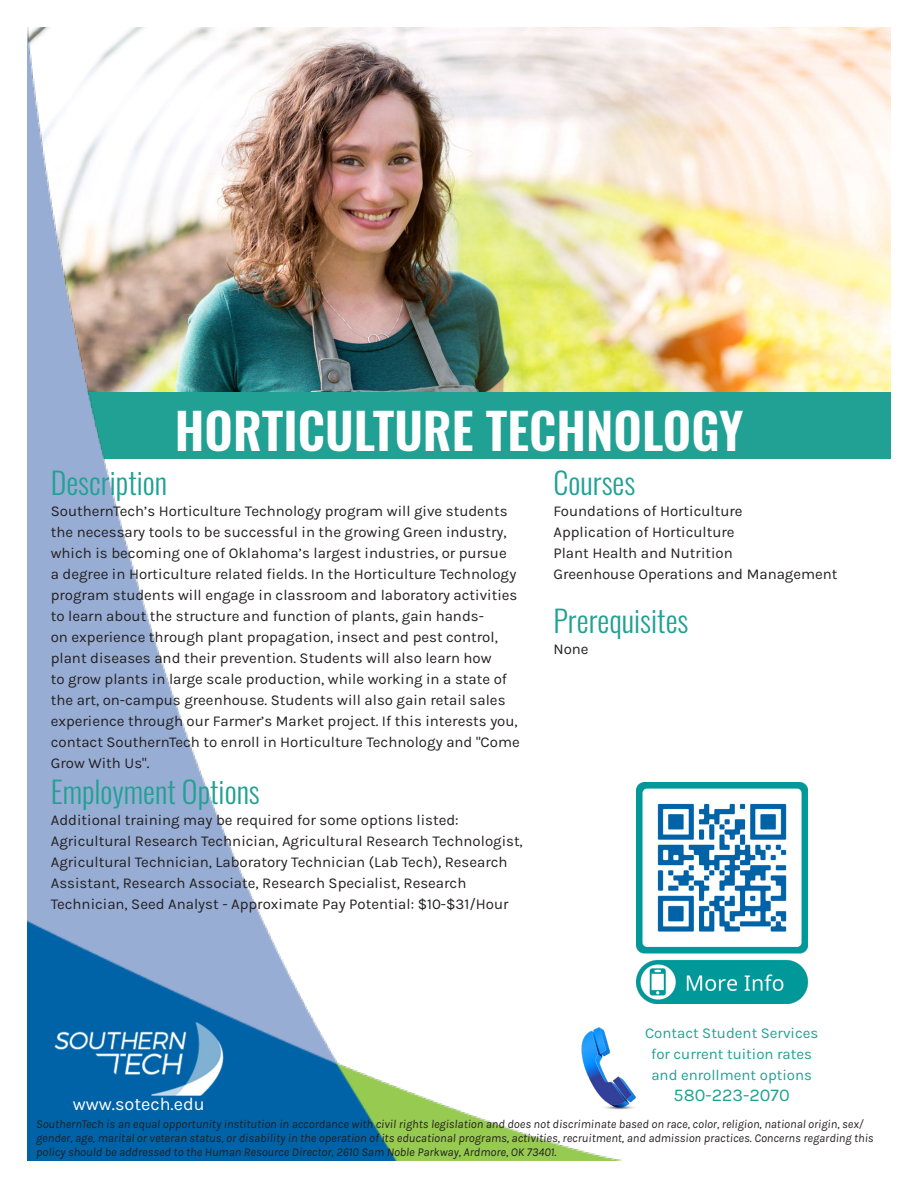
<style>
.page{position:relative;width:918px;height:1188px;background:#fff}
.page>*{position:absolute;margin:0;border:0;box-sizing:border-box;transform-origin:0 0}
.t1{font:600 49.5px "Oswald";color:#fff}
.t2{font:300 30px "Oswald";color:#21a193}
.t3{font:18px "Karla";color:#fff}
.t4{font:18px "Karla";color:#21a193}
.t5{font:15px/21px "Karla";color:#231f20}
.t6{font:15px "Karla";color:#21a193}
.t7{font:italic 12px/14.4px "Karla";color:#231f20}
</style>
<div class="page">
<img style="left:27px;top:27px;width:864px;height:1134px">
<img style="left:577px;top:1024px;width:62px;height:87px">
<img style="left:51px;top:1019px;width:176px;height:76px">
<img style="left:637px;top:783px;width:171px;height:221px">
<p class="t1" style="left:175px;top:387px;width:570px">HORTICULTURE TECHNOLOGY</p>
<p class="t2" style="left:51px;top:456px;width:118px">Description</p>
<p class="t5" style="left:51px;top:500px;width:470px">SouthernTech’s Horticulture Technology program will give students the necessary tools to be successful in the growing Green industry, which is becoming one of Oklahoma’s largest industries, or pursue<br>a degree in Horticulture related fields. In the Horticulture Technology program students will engage in classroom and laboratory activities to learn about the structure and function of plants, gain hands-<br>on experience through plant propagation, insect and pest control, plant diseases and their prevention. Students will also learn how<br>to grow plants in large scale production, while working in a state of the art, on-campus greenhouse. Students will also gain retail sales experience through our Farmer’s Market project. If this interests you, contact SouthernTech to enroll in Horticulture Technology and "Come Grow With Us".</p>
<p class="t2" style="left:51px;top:765px;width:211px">Employment Options</p>
<p class="t5" style="left:51px;top:809px;width:409px">Additional training may be required for some options listed:</p>
<p class="t5" style="left:51px;top:830px;width:474px">Agricultural Research Technician, Agricultural Research Technologist, Agricultural Technician, Laboratory Technician (Lab Tech), Research Assistant, Research Associate, Research Specialist, Research Technician, Seed Analyst - Approximate Pay Potential: $10-$31/Hour</p>
<p class="t2" style="left:554px;top:456px;width:83px">Courses</p>
<p class="t5" style="left:554px;top:500px;width:191px">Foundations of Horticulture</p>
<p class="t5" style="left:554px;top:521px;width:183px">Application of Horticulture</p>
<p class="t5" style="left:554px;top:542px;width:181px">Plant Health and Nutrition</p>
<p class="t5" style="left:554px;top:563px;width:286px">Greenhouse Operations and Management</p>
<p class="t2" style="left:554px;top:594px;width:136px">Prerequisites</p>
<p class="t5" style="left:554px;top:638px;width:37px">None</p>
<p class="t3" style="left:73px;top:1093px;width:133px">www.sotech.edu</p>
<p class="t6" style="left:645px;top:1023px;width:175px">Contact Student Services</p>
<p class="t6" style="left:651px;top:1044px;width:162px">for current tuition rates</p>
<p class="t6" style="left:651px;top:1065px;width:162px">and enrollment options</p>
<p class="t4" style="left:674px;top:1083px;width:118px">580-223-2070</p>
<p class="t7" style="left:36px;top:1116px;width:839px">SouthernTech is an equal opportunity institution in accordance with civil rights legislation and does not discriminate based on race, color, religion, national origin, sex/ gender, age, marital or veteran status, or disability in the operation of its educational programs, activities, recruitment, and admission practices. Concerns regarding this policy should be addressed to the Human Resource Director, 2610 Sam Noble Parkway, Ardmore, OK 73401.</p>
</div>
